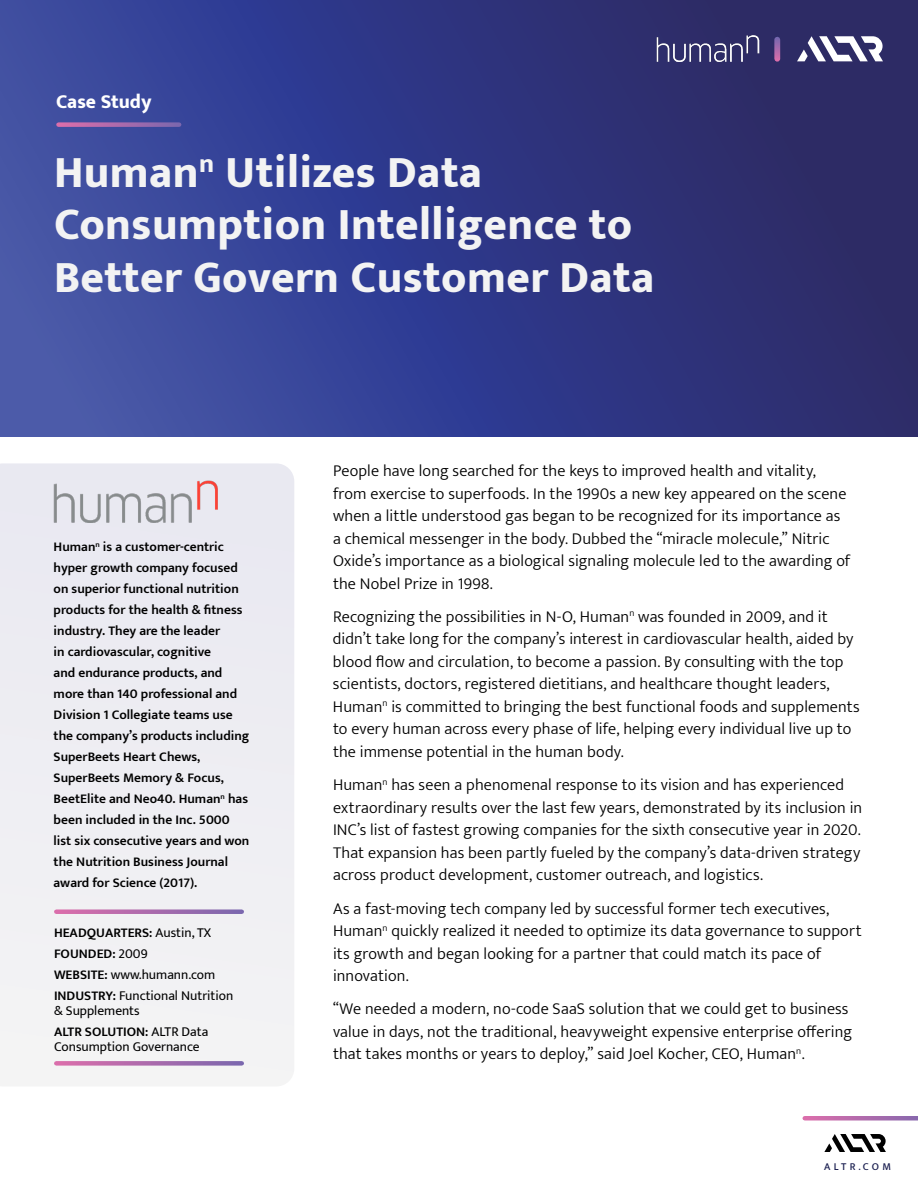
<style>
.page{position:relative;width:918px;height:1188px;background:#fff}
.page>*{position:absolute;margin:0;border:0;box-sizing:border-box;transform-origin:0 0}
.t1{font:800 45px/52.5px "Mukta";letter-spacing:.01em;color:#f3f3f3}
.t2{font:800 19.5px "Mukta";color:#fff}
.t3{font:300 16.5px/22.5px "Mukta";letter-spacing:.005em;color:#000}
.t4{font:600 13.5px/21px "Mukta";color:#000}
.t5{font:13.5px/21px "Mukta";color:#000}
.t6{font:500 10.5px "Mukta";letter-spacing:.32em;color:#1d2152}
.s1{font-weight:600}
</style>
<div class="page">
<svg style="left:824px;top:1134px;width:62px;height:18px"></svg>
<svg style="left:805px;top:1116px;width:113px;height:4px"></svg>
<div style="left:0;top:463px;width:294px;height:623px;background:#eeeef3"></div>
<div style="left:0;top:0;width:918px;height:437px;background:linear-gradient(to right,#3f52ab,#272563)"></div>
<svg style="left:797px;top:36px;width:86px;height:25px"></svg>
<img style="left:54px;top:480px;width:164px;height:42px">
<svg style="left:58px;top:122px;width:121px;height:5px"></svg>
<svg style="left:56px;top:909px;width:186px;height:5px"></svg>
<svg style="left:774px;top:40px;width:6px;height:19px"></svg>
<svg style="left:56px;top:1061px;width:186px;height:5px"></svg>
<img style="left:657px;top:35px;width:103px;height:26px">
<p class="t2" style="left:56px;top:90px;width:97px">Case Study</p>
<h1 class="t1" style="left:54px;top:145px;width:602px">Human<sup>n</sup> Utilizes Data<br>Consumption Intelligence to<br>Better Govern Customer Data</h1>
<p class="t4" style="left:54px;top:536px;width:197px">Human<sup>n</sup> is a customer-centric hyper growth company focused on superior functional nutrition products for the health &amp; fitness industry. They are the leader<br>in cardiovascular, cognitive<br>and endurance products, and more than 140 professional and<br>Division 1 Collegiate teams use the company’s products including<br>SuperBeets Heart Chews,<br>SuperBeets Memory &amp; Focus,<br>BeetElite and Neo40. Human<sup>n</sup> has been included in the Inc. 5000 list six consecutive years and won the Nutrition Business Journal award for Science (2017).</p>
<p class="t5" style="left:54px;top:922px;width:181px"><span class="s1">HEADQUARTERS:</span> Austin, TX<br><span class="s1">FOUNDED:</span> 2009<br><span class="s1">WEBSITE:</span> www.humann.com<br><span class="s1">INDUSTRY:</span> Functional Nutrition</p>
<p class="t5" style="left:54px;top:1000px;width:156px">&amp; Supplements<br><span class="s1">ALTR SOLUTION:</span> ALTR Data</p>
<p class="t5" style="left:54px;top:1036px;width:147px">Consumption Governance</p>
<p class="t3" style="left:333px;top:459px;width:519px">People have long searched for the keys to improved health and vitality, from exercise to superfoods. In the 1990s a new key appeared on the scene when a little understood gas began to be recognized for its importance as a chemical messenger in the body. Dubbed the “miracle molecule,” Nitric Oxide’s importance as a biological signaling molecule led to the awarding of the Nobel Prize in 1998.</p>
<p class="t3" style="left:333px;top:605px;width:528px">Recognizing the possibilities in N-O, Human<sup>n</sup> was founded in 2009, and it didn’t take long for the company’s interest in cardiovascular health, aided by blood flow and circulation, to become a passion. By consulting with the top scientists, doctors, registered dietitians, and healthcare thought leaders, Human<sup>n</sup> is committed to bringing the best functional foods and supplements to every human across every phase of life, helping every individual live up to the immense potential in the human body.</p>
<p class="t3" style="left:333px;top:773px;width:531px">Human<sup>n</sup> has seen a phenomenal response to its vision and has experienced extraordinary results over the last few years, demonstrated by its inclusion in INC’s list of fastest growing companies for the sixth consecutive year in 2020.<br>That expansion has been partly fueled by the company’s data-driven strategy across product development, customer outreach, and logistics.</p>
<p class="t3" style="left:333px;top:897px;width:530px">As a fast-moving tech company led by successful former tech executives, Human<sup>n</sup> quickly realized it needed to optimize its data governance to support its growth and began looking for a partner that could match its pace of innovation.</p>
<p class="t3" style="left:333px;top:997px;width:521px">“We needed a modern, no-code SaaS solution that we could get to business value in days, not the traditional, heavyweight expensive enterprise offering that takes months or years to deploy,” said Joel Kocher, CEO, Human<sup>n</sup>.</p>
<p class="t6" style="left:824px;top:1160px;width:68px">ALTR.COM</p>
</div>
